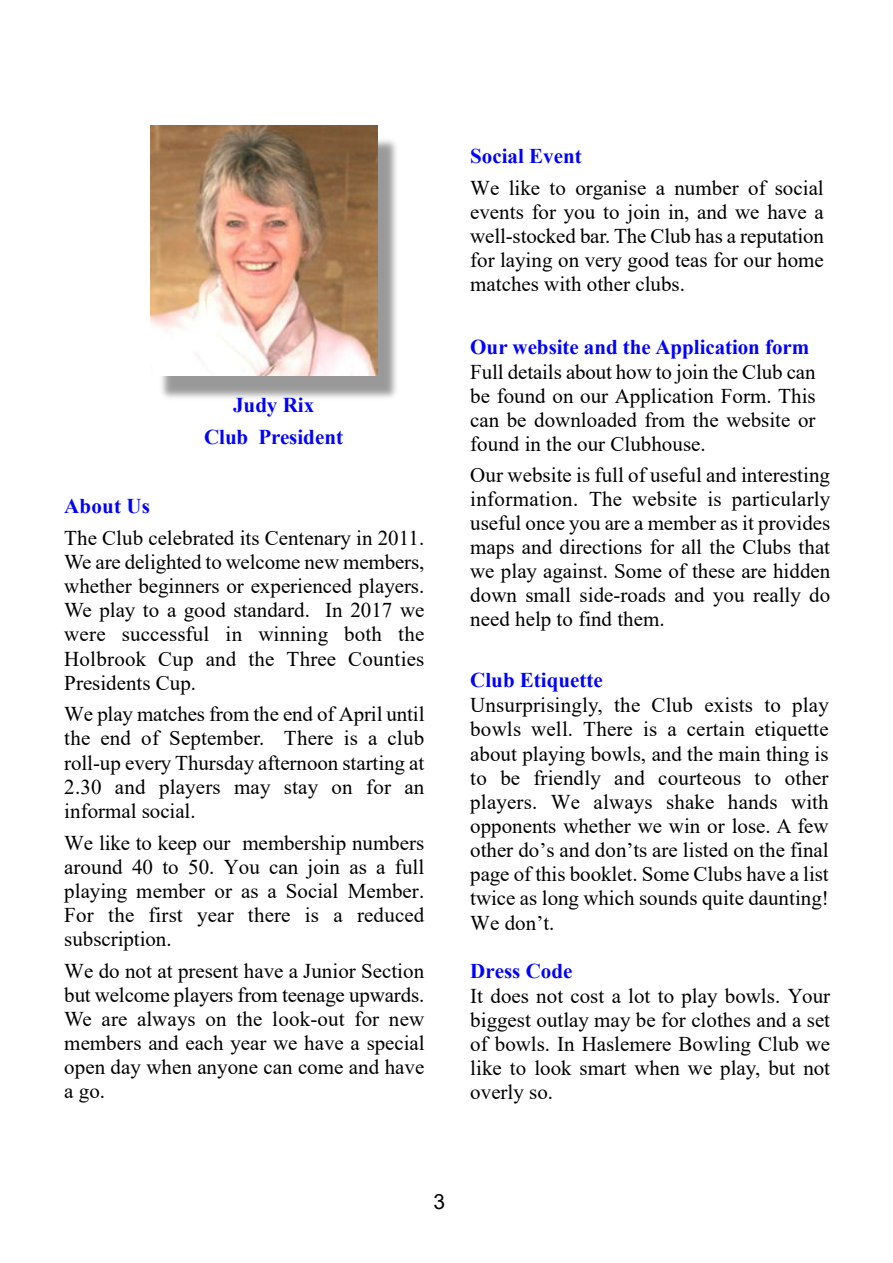
<style>
.page{position:relative;width:893px;height:1263px;background:#fff}
.page>*{position:absolute;margin:0;border:0;box-sizing:border-box;transform-origin:0 0}
.t1{font:21px/24.2px "Times New Roman";color:#000;text-align:justify}
.t2{font:700 21px/31.7px "Times New Roman";color:#00f;text-align:center}
.t3{font:21px "Arial";color:#000}
</style>
<div class="page">
<img style="left:161px;top:140px;width:236px;height:258px">
<img style="left:151px;top:126px;width:227px;height:249px">
<p class="t2" style="left:204px;top:391px;width:140px">Judy Rix<br>Club President</p>
<p class="t2" style="left:64px;top:493px;width:87px">About Us</p>
<p class="t1" style="left:64px;top:528px;width:362px">The Club celebrated its Centenary in 2011.<br>We are delighted to welcome new members, whether beginners or experienced players.<br>We play to a good standard. In 2017 we were successful in winning both the Holbrook Cup and the Three Counties Presidents Cup.</p>
<p class="t1" style="left:64px;top:704px;width:362px">We play matches from the end of April until the end of September. There is a club roll-up every Thursday afternoon starting at 2.30 and players may stay on for an informal social.</p>
<p class="t1" style="left:64px;top:832px;width:361px">We like to keep our membership numbers around 40 to 50. You can join as a full playing member or as a Social Member.<br>For the first year there is a reduced subscription.</p>
<p class="t1" style="left:64px;top:961px;width:362px">We do not at present have a Junior Section but welcome players from teenage upwards.<br>We are always on the look-out for new members and each year we have a special open day when anyone can come and have a go.</p>
<p class="t2" style="left:470px;top:143px;width:113px">Social Event</p>
<p class="t1" style="left:470px;top:178px;width:355px">We like to organise a number of social events for you to join in, and we have a well-stocked bar. The Club has a reputation for laying on very good teas for our home matches with other clubs.</p>
<p class="t2" style="left:470px;top:333px;width:341px">Our website and the Application form</p>
<p class="t1" style="left:470px;top:361px;width:347px">Full details about how to join the Club can be found on our Application Form. This can be downloaded from the website or found in the our Clubhouse.</p>
<p class="t1" style="left:470px;top:464px;width:362px">Our website is full of useful and interesting information. The website is particularly useful once you are a member as it provides maps and directions for all the Clubs that we play against. Some of these are hidden down small side-roads and you really do need help to find them.</p>
<p class="t2" style="left:470px;top:667px;width:134px">Club Etiquette</p>
<p class="t1" style="left:470px;top:695px;width:360px">Unsurprisingly, the Club exists to play bowls well. There is a certain etiquette about playing bowls, and the main thing is to be friendly and courteous to other players. We always shake hands with opponents whether we win or lose. A few other do’s and don’ts are listed on the final page of this booklet. Some Clubs have a list twice as long which sounds quite daunting!<br>We don’t.</p>
<p class="t2" style="left:470px;top:957px;width:104px">Dress Code</p>
<p class="t1" style="left:470px;top:986px;width:361px">It does not cost a lot to play bowls. Your biggest outlay may be for clothes and a set of bowls. In Haslemere Bowling Club we like to look smart when we play, but not overly so.</p>
<p class="t3" style="left:434px;top:1193px;width:13px">3</p>
</div>
